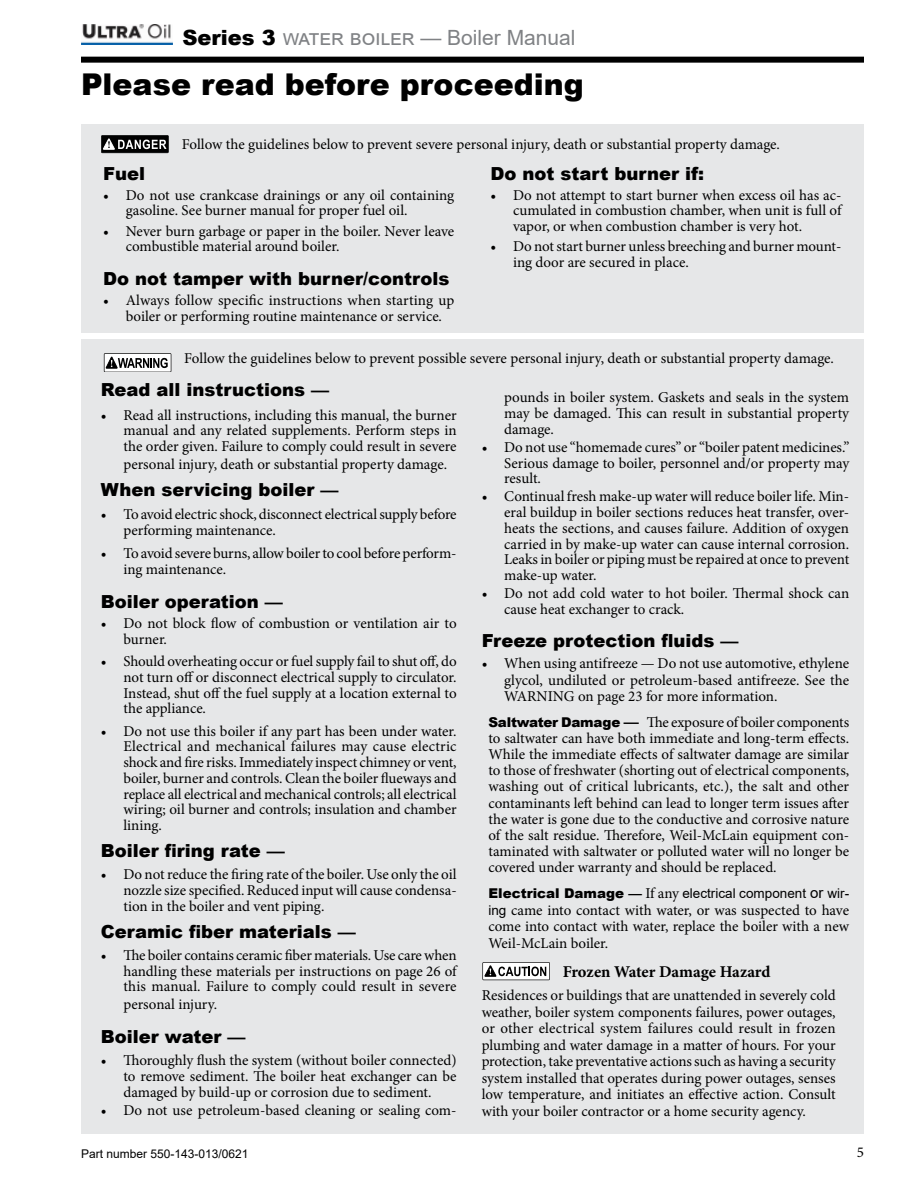
<style>
.page{position:relative;width:918px;height:1188px;background:#fff}
.page>*{position:absolute;margin:0;border:0;box-sizing:border-box;transform-origin:0 0}
.t1{font:900 30px "Arial";color:#000}
.t2{font:21px "Arial";color:#808285}
.t3{font:900 18px "Arial";color:#000}
.t4{font:700 16.5px "Minion Pro";letter-spacing:-.005em;color:#000}
.t5{font:15px/15.8px "Minion Pro";letter-spacing:-.005em;color:#000;text-align:justify}
.t6{font:13.5px "Arial";color:#000}
.t7{font:12px "Arial";color:#000}
.s1{font-weight:900;color:#000}
.s2{font-family:"Arial";font-weight:900;font-size:13.5px}
.s3{font-family:"Arial";font-weight:900}
.s4{font-weight:900}
.s5{font-family:"Minion Pro";font-size:15px}
.s6{font-size:15px}
.s7{font-family:"Arial";font-size:13.5px}
</style>
<div class="page">
<img style="left:81px;top:24px;width:91px;height:21px">
<div style="left:81px;top:57px;width:783px;height:6px;background:#000"></div>
<div style="left:81px;top:339px;width:783px;height:795px;background:#e6e7e8"></div>
<svg style="left:482px;top:962px;width:68px;height:18px"></svg>
<svg style="left:104px;top:353px;width:67px;height:19px"></svg>
<div style="left:81px;top:124px;width:783px;height:209px;background:#e6e7e8"></div>
<svg style="left:101px;top:135px;width:68px;height:18px"></svg>
<h2 class="t2" style="left:182px;top:23px;width:395px"><span class="s1">Series 3</span> water boiler — Boiler Manual</h2>
<h1 class="t1" style="left:81px;top:63px;width:504px">Please read before proceeding</h1>
<p class="t5" style="left:182px;top:137px;width:600px">Follow the guidelines below to prevent severe personal injury, death or substantial property damage.</p>
<p class="t3" style="left:103px;top:160px;width:44px">Fuel</p>
<p class="t5" style="left:126px;top:187px;width:330px;text-indent:-22px">• Do not use crankcase drainings or any oil containing gasoline. See burner manual for proper fuel oil.</p>
<p class="t5" style="left:126px;top:223px;width:330px;text-indent:-22px">• Never burn garbage or paper in the boiler. Never leave combustible material around boiler.</p>
<p class="t3" style="left:103px;top:266px;width:348px">Do not tamper with burner/controls</p>
<p class="t5" style="left:126px;top:293px;width:330px;text-indent:-22px">• Always follow specific instructions when starting up boiler or performing routine maintenance or service.</p>
<p class="t3" style="left:491px;top:160px;width:215px">Do not start burner if:</p>
<p class="t5" style="left:513px;top:187px;width:330px;text-indent:-22px">• Do not attempt to start burner when excess oil has ac&shy;cumulated in combustion chamber, when unit is full of vapor, or when combustion chamber is very hot.</p>
<p class="t5" style="left:513px;top:239px;width:330px;text-indent:-22px">• Do not start burner unless breeching and burner mount&shy;ing door are secured in place.</p>
<p class="t5" style="left:184px;top:350px;width:651px">Follow the guidelines below to prevent possible severe personal injury, death or substantial property damage.</p>
<p class="t3" style="left:101px;top:377px;width:230px">Read all instructions —</p>
<p class="t5" style="left:123px;top:407px;width:335px;text-indent:-22px">• Read all instructions, including this manual, the burner manual and any related supplements. Perform steps in the order given. Failure to comply could result in severe</p>
<p class="t5" style="left:123px;top:457px;width:325px">personal injury, death or substantial property damage.</p>
<p class="t3" style="left:101px;top:477px;width:239px">When servicing boiler —</p>
<p class="t5" style="left:123px;top:507px;width:335px;text-indent:-22px">• To avoid electric shock, disconnect electrical supply before performing maintenance.</p>
<p class="t5" style="left:123px;top:546px;width:335px;text-indent:-22px">• To avoid severe burns, allow boiler to cool before perform&shy;ing maintenance.</p>
<p class="t3" style="left:101px;top:588px;width:183px">Boiler operation —</p>
<p class="t5" style="left:123px;top:615px;width:335px;text-indent:-22px">• Do not block flow of combustion or ventilation air to burner.</p>
<p class="t5" style="left:123px;top:653px;width:335px;text-indent:-22px">• Should overheating occur or fuel supply fail to shut off, do not turn off or disconnect electrical supply to circulator.<br>Instead, shut off the fuel supply at a location external to the appliance.</p>
<p class="t5" style="left:123px;top:723px;width:335px;text-indent:-22px">• Do not use this boiler if any part has been under water.<br>Electrical and mechanical failures may cause electric shock and fire risks. Immediately inspect chimney or vent, boiler, burner and controls. Clean the boiler flueways and replace all electrical and mechanical controls; all electrical wiring; oil burner and controls; insulation and chamber lining.</p>
<p class="t3" style="left:101px;top:837px;width:185px">Boiler firing rate —</p>
<p class="t5" style="left:123px;top:867px;width:335px;text-indent:-22px">• Do not reduce the firing rate of the boiler. Use only the oil nozzle size specified. Reduced input will cause condensa&shy;tion in the boiler and vent piping.</p>
<p class="t3" style="left:101px;top:918px;width:256px">Ceramic fiber materials —</p>
<p class="t5" style="left:123px;top:947px;width:335px;text-indent:-22px">• The boiler contains ceramic fiber materials. Use care when handling these materials per instructions on page 26 of this manual. Failure to comply could result in severe</p>
<p class="t5" style="left:123px;top:997px;width:95px">personal injury.</p>
<p class="t3" style="left:101px;top:1024px;width:146px">Boiler water —</p>
<p class="t5" style="left:123px;top:1053px;width:335px;text-indent:-22px">• Thoroughly flush the system (without boiler connected) to remove sediment. The boiler heat exchanger can be damaged by build-up or corrosion due to sediment.</p>
<p class="t5" style="left:101px;top:1102px;width:357px">• Do not use petroleum-based cleaning or sealing com-</p>
<p class="t5" style="left:504px;top:390px;width:347px">pounds in boiler system. Gaskets and seals in the system may be damaged. This can result in substantial property damage.</p>
<p class="t5" style="left:504px;top:439px;width:347px;text-indent:-22px">• Do not use “homemade cures” or “boiler patent medicines.” Serious damage to boiler, personnel and/or property may result.</p>
<p class="t5" style="left:504px;top:489px;width:347px;text-indent:-22px">• Continual fresh make-up water will reduce boiler life. Min&shy;eral buildup in boiler sections reduces heat transfer, over&shy;heats the sections, and causes failure. Addition of oxygen carried in by make-up water can cause internal corrosion.<br>Leaks in boiler or piping must be repaired at once to prevent make-up water.</p>
<p class="t5" style="left:504px;top:585px;width:347px;text-indent:-22px">• Do not add cold water to hot boiler. Thermal shock can cause heat exchanger to crack.</p>
<p class="t3" style="left:482px;top:628px;width:258px">Freeze protection fluids —</p>
<p class="t5" style="left:504px;top:655px;width:347px;line-height:16.5px;text-indent:-22px">• When using antifreeze — Do not use automotive, ethylene glycol, undiluted or petroleum-based antifreeze. See the WARNING on page 23 for more information.</p>
<p class="t5" style="left:488px;top:714px;width:362px;line-height:16.2px"><span class="s2">Saltwater Damage</span> <span class="s3">—</span> The exposure of boiler components to saltwater can have both immediate and long-term effects.<br>While the immediate effects of saltwater damage are similar to those of freshwater (shorting out of electrical components, washing out of critical lubricants, etc.), the salt and other contaminants left behind can lead to longer term issues after the water is gone due to the conductive and corrosive nature of the salt residue. Therefore, Weil‑McLain equipment con&shy;taminated with saltwater or polluted water will no longer be covered under warranty and should be replaced.</p>
<p class="t6" style="left:488px;top:884px;width:362px"><span class="s4">Electrical Damage —</span> <span class="s5">If any</span> electrical component <span class="s6">or</span> wir-</p>
<p class="t5" style="left:488px;top:902px;width:362px;line-height:16.5px"><span class="s7">ing</span> came into contact with water, or was suspected to have come into contact with water, replace the boiler with a new Weil-McLain boiler.</p>
<p class="t4" style="left:563px;top:960px;width:209px">Frozen Water Damage Hazard</p>
<p class="t5" style="left:482px;top:987px;width:356px;line-height:16.5px">Residences or buildings that are unattended in severely cold weather, boiler system components failures, power outages, or other electrical system failures could result in frozen plumbing and water damage in a matter of hours. For your protection, take preventative actions such as having a security system installed that operates during power outages, senses low temperature, and initiates an effective action. Consult with your boiler contractor or a home security agency.</p>
<p class="t7" style="left:81px;top:1145px;width:169px">Part number 550-143-013/0621</p>
<p class="t5" style="left:857px;top:1144px;width:9px">5</p>
</div>
